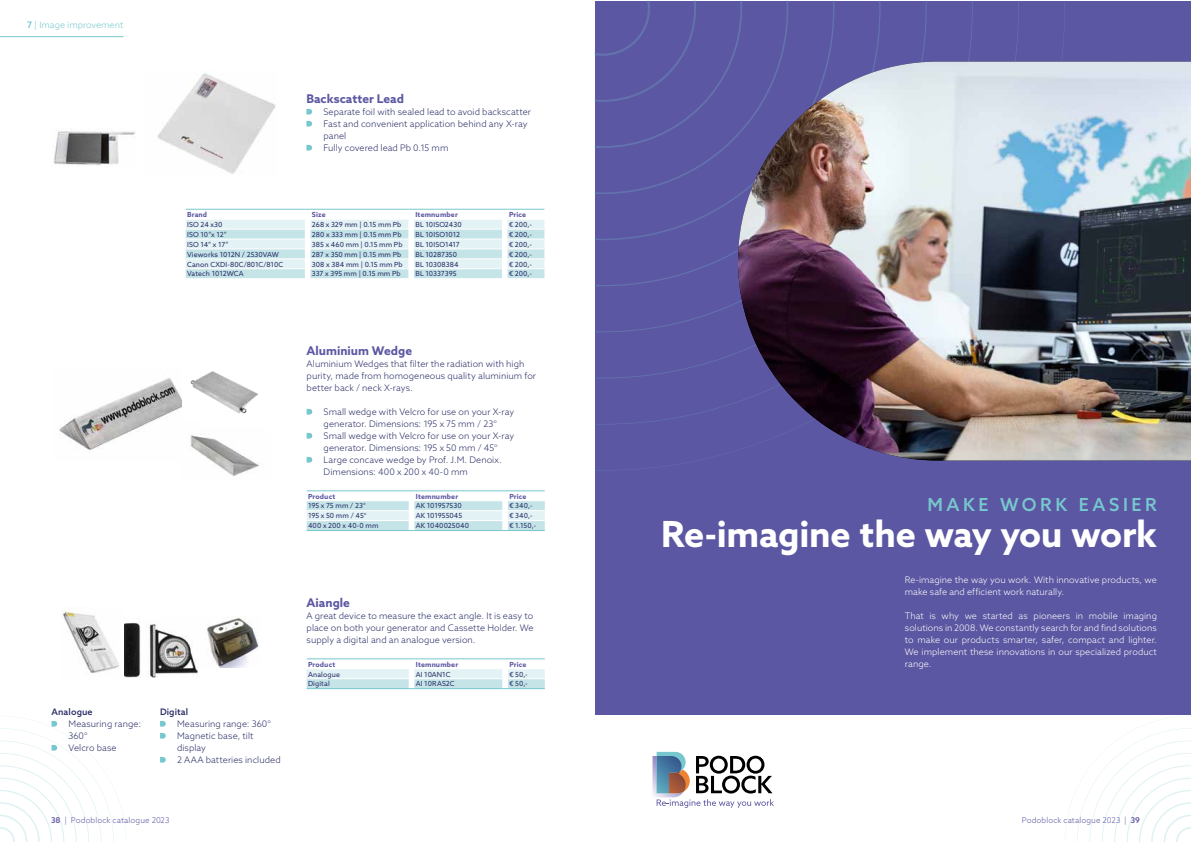
<style>
.page{position:relative;width:1191px;height:842px;background:#fff}
.page>*{position:absolute;margin:0;border:0;box-sizing:border-box;transform-origin:0 0}
.t1{font:700 36px "Azo Sans";letter-spacing:-.01em;color:#fff}
.t2{font:500 18px "Azo Sans";letter-spacing:.2em;color:#77c8ce}
.t3{font:700 12px "Azo Sans";color:#5c57a2}
.t4{font:300 9px/12px "Azo Sans";letter-spacing:.005em;color:#292e66}
.t5{font:300 9px/12px "Azo Sans";letter-spacing:.005em;color:#fff}
.t6{font:300 9px "Azo Sans";color:#77c8ce}
.t7{font:500 9px "Azo Sans";letter-spacing:.01em;color:#292e66}
.t8{font:300 8px "Azo Sans";letter-spacing:.01em;color:#5c57a2}
.t9{font:7px "Azo Sans";letter-spacing:.01em;color:#292e66}
.t10{font:700 7px "Azo Sans";letter-spacing:.02em;color:#5c57a2}
.t11{font:7px "Azo Sans";letter-spacing:-.01em;color:#292e66}
.s1{font-weight:500}
</style>
<div class="page">
<svg style="left:1065px;top:716px;width:126px;height:126px"></svg>
<svg style="left:306px;top:409px;width:6px;height:6px"></svg>
<svg style="left:306px;top:433px;width:6px;height:6px"></svg>
<svg style="left:306px;top:457px;width:6px;height:6px"></svg>
<hr style="left:306px;top:491px;width:103px;height:1px;background:#77c8ce">
<hr style="left:414px;top:491px;width:88px;height:1px;background:#77c8ce">
<hr style="left:508px;top:491px;width:37px;height:1px;background:#77c8ce">
<svg style="left:306px;top:501px;width:239px;height:30px;background:#d1eaed"></svg>
<hr style="left:508px;top:530px;width:37px;height:1px;background:#77c8ce">
<img style="left:59px;top:378px;width:123px;height:73px">
<img style="left:190px;top:371px;width:68px;height:43px">
<img style="left:190px;top:435px;width:70px;height:41px">
<img style="left:124px;top:623px;width:74px;height:55px">
<img style="left:207px;top:617px;width:52px;height:50px">
<img style="left:61px;top:606px;width:58px;height:68px">
<svg style="left:160px;top:721px;width:6px;height:6px"></svg>
<svg style="left:160px;top:733px;width:6px;height:6px"></svg>
<svg style="left:160px;top:757px;width:6px;height:6px"></svg>
<svg style="left:0;top:716px;width:126px;height:126px"></svg>
<hr style="left:306px;top:659px;width:103px;height:1px;background:#77c8ce">
<hr style="left:414px;top:659px;width:88px;height:1px;background:#77c8ce">
<hr style="left:508px;top:659px;width:37px;height:1px;background:#77c8ce">
<svg style="left:306px;top:669px;width:239px;height:20px;background:#d4ebee"></svg>
<hr style="left:508px;top:688px;width:37px;height:1px;background:#77c8ce">
<hr style="left:0;top:36px;width:123px;height:1px;background:#77c8ce">
<svg style="left:306px;top:109px;width:6px;height:6px"></svg>
<svg style="left:306px;top:121px;width:6px;height:6px"></svg>
<svg style="left:306px;top:145px;width:6px;height:6px"></svg>
<img style="left:157px;top:73px;width:118px;height:101px">
<img style="left:54px;top:131px;width:81px;height:34px">
<hr style="left:186px;top:209px;width:119px;height:1px;background:#77c8ce">
<hr style="left:310px;top:209px;width:98px;height:1px;background:#77c8ce">
<hr style="left:414px;top:209px;width:88px;height:1px;background:#77c8ce">
<hr style="left:507px;top:209px;width:37px;height:1px;background:#77c8ce">
<svg style="left:186px;top:220px;width:358px;height:59px;background:#d9edf0"></svg>
<div style="left:595px;top:1px;width:596px;height:713px;background:#5c57a2"></div>
<svg style="left:594px;top:0;width:471px;height:471px"></svg>
<img style="left:738px;top:62px;width:453px;height:398px">
<svg style="left:696px;top:756px;width:76px;height:37px"></svg>
<svg style="left:656px;top:752px;width:34px;height:39px"></svg>
<img style="left:652px;top:756px;width:32px;height:41px">
<img style="left:681px;top:771px;width:4px;height:22px">
<img style="left:656px;top:756px;width:25px;height:37px">
<svg style="left:656px;top:799px;width:118px;height:9px"></svg>
<p class="t6" style="left:27px;top:19px;width:98px"><span class="s1">7</span> | Image improvement</p>
<h3 class="t3" style="left:306px;top:90px;width:99px">Backscatter Lead</h3>
<p class="t4" style="left:323px;top:105px;width:209px">Separate foil with sealed lead to avoid backscatter Fast and convenient application behind any X-ray panel<br>Fully covered lead Pb 0.15 mm</p>
<p class="t10" style="left:187px;top:210px;width:22px">Brand</p>
<p class="t10" style="left:312px;top:210px;width:15px">Size</p>
<p class="t10" style="left:415px;top:210px;width:44px">Itemnumber</p>
<p class="t10" style="left:509px;top:210px;width:19px">Price</p>
<p class="t9" style="left:187px;top:220px;width:37px">ISO 24 x30</p>
<p class="t9" style="left:312px;top:220px;width:91px">268 x 329 mm | 0.15 mm Pb</p>
<p class="t9" style="left:415px;top:220px;width:48px">BL 10ISO2430</p>
<p class="t9" style="left:509px;top:220px;width:24px">€ 200,-</p>
<p class="t9" style="left:187px;top:230px;width:41px">ISO 10”x 12”</p>
<p class="t9" style="left:312px;top:230px;width:91px">280 x 333 mm | 0.15 mm Pb</p>
<p class="t11" style="left:415px;top:230px;width:46px">BL 10ISO1012</p>
<p class="t9" style="left:509px;top:230px;width:24px">€ 200,-</p>
<p class="t9" style="left:187px;top:240px;width:43px">ISO 14” x 17”</p>
<p class="t9" style="left:312px;top:240px;width:92px">385 x 460 mm | 0.15 mm Pb</p>
<p class="t11" style="left:415px;top:240px;width:46px">BL 10ISO1417</p>
<p class="t9" style="left:509px;top:240px;width:24px">€ 200,-</p>
<p class="t9" style="left:187px;top:250px;width:93px">Vieworks 1012N / 2530VAW</p>
<p class="t9" style="left:312px;top:250px;width:91px">287 x 350 mm | 0.15 mm Pb</p>
<p class="t9" style="left:415px;top:250px;width:43px">BL 10287350</p>
<p class="t9" style="left:509px;top:250px;width:24px">€ 200,-</p>
<p class="t9" style="left:187px;top:259px;width:98px">Canon CXDI-80C/801C/810C</p>
<p class="t9" style="left:312px;top:259px;width:92px">308 x 384 mm | 0.15 mm Pb</p>
<p class="t9" style="left:415px;top:259px;width:45px">BL 10308384</p>
<p class="t9" style="left:509px;top:259px;width:24px">€ 200,-</p>
<p class="t9" style="left:187px;top:269px;width:58px">Vatech 1012WCA</p>
<p class="t9" style="left:312px;top:269px;width:90px">337 x 395 mm | 0.15 mm Pb</p>
<p class="t9" style="left:415px;top:269px;width:43px">BL 10337395</p>
<p class="t9" style="left:509px;top:269px;width:24px">€ 200,-</p>
<h3 class="t3" style="left:306px;top:342px;width:107px">Aluminium Wedge</h3>
<p class="t4" style="left:306px;top:357px;width:231px">Aluminium Wedges that filter the radiation with high purity, made from homogeneous quality aluminium for better back / neck X-rays.</p>
<p class="t4" style="left:324px;top:405px;width:192px">Small wedge with Velcro for use on your X-ray generator. Dimensions: 195 x 75 mm / 23° Small wedge with Velcro for use on your X-ray generator. Dimensions: 195 x 50 mm / 45° Large concave wedge by Prof. J.M. Denoix.<br>Dimensions: 400 x 200 x 40-0 mm</p>
<p class="t10" style="left:308px;top:491px;width:29px">Product</p>
<p class="t10" style="left:416px;top:491px;width:44px">Itemnumber</p>
<p class="t10" style="left:509px;top:491px;width:19px">Price</p>
<p class="t9" style="left:308px;top:501px;width:59px">195 x 75 mm / 23°</p>
<p class="t9" style="left:416px;top:501px;width:47px">AK 101957530</p>
<p class="t9" style="left:509px;top:501px;width:25px">€ 340,-</p>
<p class="t9" style="left:308px;top:511px;width:60px">195 x 50 mm / 45°</p>
<p class="t9" style="left:416px;top:511px;width:48px">AK 101955045</p>
<p class="t9" style="left:509px;top:511px;width:25px">€ 340,-</p>
<p class="t9" style="left:308px;top:521px;width:72px">400 x 200 x 40-0 mm</p>
<p class="t9" style="left:416px;top:521px;width:55px">AK 1040025040</p>
<p class="t9" style="left:509px;top:521px;width:28px">€ 1.150,-</p>
<p class="t7" style="left:52px;top:705px;width:43px">Analogue</p>
<p class="t4" style="left:69px;top:717px;width:74px">Measuring range:<br>360°<br>Velcro base</p>
<p class="t7" style="left:160px;top:705px;width:30px">Digital</p>
<p class="t4" style="left:177px;top:717px;width:105px">Measuring range: 360°<br>Magnetic base, tilt display<br>2 AAA batteries included</p>
<h3 class="t3" style="left:306px;top:594px;width:45px">Aiangle</h3>
<p class="t4" style="left:306px;top:609px;width:229px;text-align:justify">A great device to measure the exact angle. It is easy to place on both your generator and Cassette Holder. We supply a digital and an analogue version.</p>
<p class="t10" style="left:308px;top:659px;width:29px">Product</p>
<p class="t10" style="left:416px;top:659px;width:44px">Itemnumber</p>
<p class="t10" style="left:509px;top:659px;width:19px">Price</p>
<p class="t9" style="left:308px;top:669px;width:33px">Analogue</p>
<p class="t11" style="left:416px;top:669px;width:36px">AI 10AN1C</p>
<p class="t9" style="left:509px;top:669px;width:20px">€ 50,-</p>
<p class="t9" style="left:308px;top:679px;width:23px">Digital</p>
<p class="t9" style="left:416px;top:679px;width:40px">AI 10RAS2C</p>
<p class="t9" style="left:509px;top:679px;width:20px">€ 50,-</p>
<h2 class="t2" style="left:927px;top:492px;width:231px">MAKE WORK EASIER</h2>
<h1 class="t1" style="left:661px;top:510px;width:497px">Re-imagine the way you work</h1>
<p class="t5" style="left:905px;top:573px;width:253px">Re-imagine the way you work. With innovative products, we make safe and efficient work naturally.</p>
<p class="t5" style="left:905px;top:609px;width:254px;text-align:justify">That is why we started as pioneers in mobile imaging solutions in 2008. We constantly search for and find solutions to make our products smarter, safer, compact and lighter.<br>We implement these innovations in our specialized product range.</p>
<p class="t8" style="left:51px;top:814px;width:120px"><span class="s1">38</span> | Podoblock catalogue 2023</p>
<p class="t8" style="left:1021px;top:814px;width:120px">Podoblock catalogue 2023 | <span class="s1">39</span></p>
</div>
